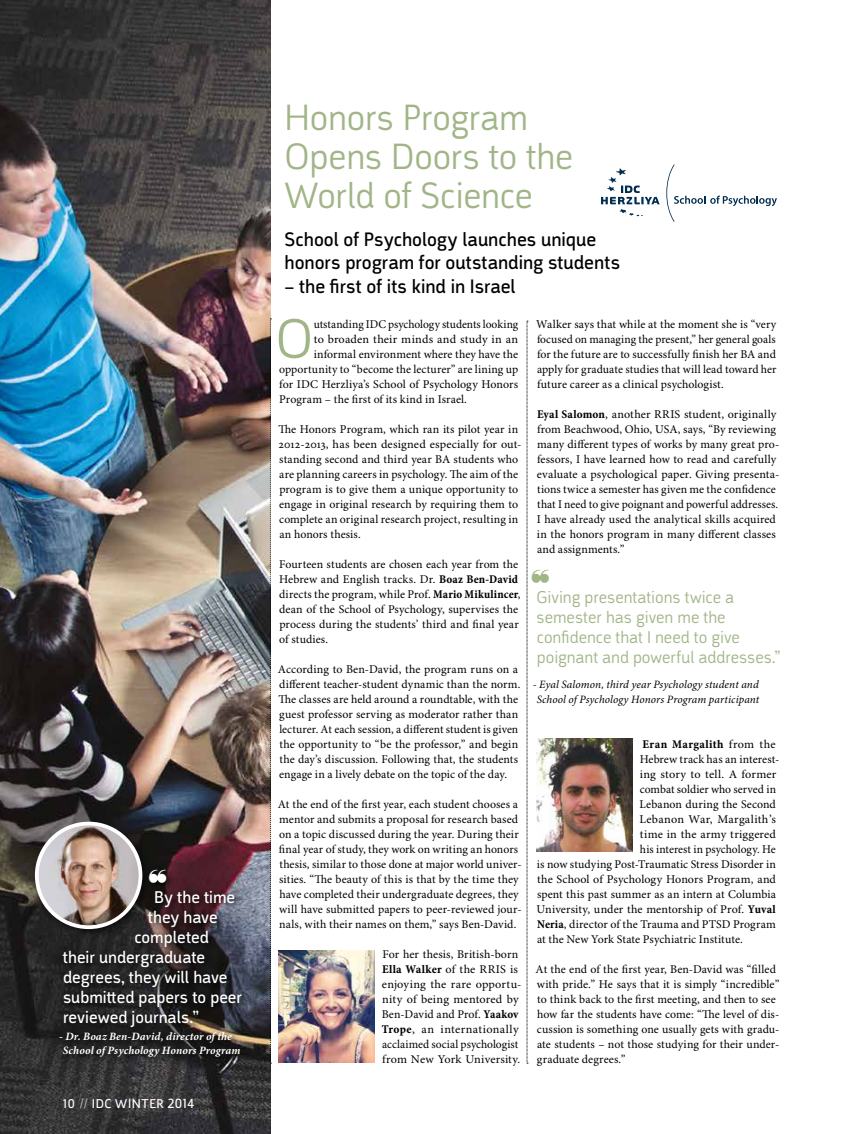
<style>
.page{position:relative;width:851px;height:1134px;background:#fff}
.page>*{position:absolute;margin:0;border:0;box-sizing:border-box;transform-origin:0 0}
.t1{font:300 56.25px "Argumentum";color:#a1b587}
.t2{font:300 37.5px/38.8px "Argumentum";letter-spacing:-.005em;color:#a1b587}
.t3{font:20px/23.8px "Argumentum";color:#000}
.t4{font:17.5px "Argumentum";color:#fff}
.t5{font:300 17.5px/20px "Argumentum";color:#a1b587}
.t6{font:13.12px "Argumentum";letter-spacing:.05em;color:#fff}
.t7{font:11.88px/15px "Minion Pro";letter-spacing:.005em;color:#000}
.t8{font:11.88px "Minion Pro";letter-spacing:.025em;color:#000}
.t9{font:11.88px "Minion Pro Bold Cn Capt";letter-spacing:.03em;color:#000}
.t10{font:italic 11.25px/15px "Minion Pro";letter-spacing:.01em;color:#000;text-align:center}
.t11{font:italic 700 11.25px/13.8px "Minion Pro";letter-spacing:.01em;color:#fff}
.s1{font-size:13.75px;color:#acadad}
.s2{font-size:13.75px}
.s3{font-family:"Minion Pro Bold Cn Capt"}
.s4{font-family:"Minion Pro"}
</style>
<div class="page">
<img style="left:0;top:0;width:270px;height:1134px">
<img style="left:279px;top:950px;width:95px;height:113px">
<img style="left:536px;top:738px;width:96px;height:113px">
<svg style="left:56px;top:866px;width:194px;height:199px;background:#2d272a"></svg>
<div style="left:31px;top:817px;width:121px;height:121px;background:#000;opacity:.53"></div>
<img style="left:37px;top:823px;width:103px;height:104px;border-radius:52px">
<div style="left:35px;top:822px;width:107px;height:107px;border:4px solid #fff;border-radius:50%"></div>
<svg style="left:270px;top:318px;width:1px;height:746px"></svg>
<svg style="left:526px;top:321px;width:2px;height:743px"></svg>
<svg style="left:601px;top:164px;width:175px;height:58px"></svg>
<h3 class="t4" style="left:148px;top:886px;width:88px">❝By the time</h3>
<h3 class="t4" style="left:148px;top:906px;width:71px">they have</h3>
<h3 class="t4" style="left:134px;top:926px;width:76px">completed</h3>
<h3 class="t4" style="left:63px;top:946px;width:144px">their undergraduate</h3>
<h3 class="t4" style="left:63px;top:966px;width:166px">degrees, they will have</h3>
<h3 class="t4" style="left:63px;top:986px;width:181px">submitted papers to peer</h3>
<h3 class="t4" style="left:63px;top:1006px;width:137px">reviewed journals.”</h3>
<p class="t11" style="left:63px;top:1030px;width:179px;text-indent:-4px">- Dr. Boaz Ben-David, director of the<br>School of Psychology Honors Program</p>
<p class="t6" style="left:63px;top:1095px;width:132px">10 <span class="s1">//</span> IDC WINTER <span class="s2">2014</span></p>
<h2 class="t2" style="left:284px;top:99px;width:290px">Honors Program<br>Opens Doors to the<br>World of Science</h2>
<h3 class="t3" style="left:284px;top:227px;width:337px">School of Psychology launches unique honors program for outstanding students</h3>
<h3 class="t3" style="left:284px;top:275px;width:232px">– the first of its kind in Israel</h3>
<h1 class="t1" style="left:275px;top:305px;width:39px">O</h1>
<p class="t7" style="left:313px;top:317px;width:206px">utstanding IDC psychology students looking</p>
<p class="t7" style="left:314px;top:332px;width:206px">to broaden their minds and study in an</p>
<p class="t7" style="left:313px;top:347px;width:206px">informal environment where they have the</p>
<p class="t7" style="left:279px;top:362px;width:240px">opportunity to “become the lecturer” are lining up</p>
<p class="t7" style="left:279px;top:377px;width:240px">for IDC Herzliya’s School of Psychology Honors</p>
<p class="t7" style="left:279px;top:392px;width:189px">Program – the first of its kind in Israel.</p>
<p class="t7" style="left:278px;top:422px;width:245px">The Honors Program, which ran its pilot year in 2012-2013, has been designed especially for out&shy;standing second and third year BA students who are planning careers in psychology. The aim of the program is to give them a unique opportunity to engage in original research by requiring them to complete an original research project, resulting in an honors thesis.</p>
<p class="t7" style="left:279px;top:557px;width:243px">Fourteen students are chosen each year from the Hebrew and English tracks. Dr. <span class="s3">Boaz Ben-David </span>directs the program, while Prof. <span class="s3">Mario Mikulincer</span>, dean of the School of Psychology, supervises the process during the students’ third and final year of studies.</p>
<p class="t7" style="left:278px;top:662px;width:244px">According to Ben-David, the program runs on a different teacher-student dynamic than the norm.<br>The classes are held around a roundtable, with the guest professor serving as moderator rather than lecturer. At each session, a different student is given the opportunity to “be the professor,” and begin the day’s discussion. Following that, the students engage in a lively debate on the topic of the day.</p>
<p class="t7" style="left:278px;top:797px;width:245px">At the end of the first year, each student chooses a mentor and submits a proposal for research based on a topic discussed during the year. During their final year of study, they work on writing an honors thesis, similar to those done at major world univer&shy;sities. “The beauty of this is that by the time they have completed their undergraduate degrees, they will have submitted papers to peer-reviewed jour&shy;nals, with their names on them,” says Ben-David.</p>
<p class="t7" style="left:382px;top:947px;width:141px">For her thesis, British-born<br><span class="s3">Ella Walker</span> of the RRIS is enjoying the rare opportu&shy;nity of being mentored by<br>Ben-David and Prof. <span class="s3">Yaakov<br>Trope</span>, an internationally acclaimed social psychologist from New York University.</p>
<p class="t7" style="left:536px;top:317px;width:242px;text-align:justify">Walker says that while at the moment she is “very focused on managing the present,” her general goals for the future are to successfully finish her BA and apply for graduate studies that will lead toward her future career as a clinical psychologist.</p>
<p class="t7" style="left:537px;top:407px;width:244px"><span class="s3">Eyal Salomon</span>, another RRIS student, originally from Beachwood, Ohio, USA, says, “By reviewing many different types of works by many great pro&shy;fessors, I have learned how to read and carefully evaluate a psychological paper. Giving presenta&shy;tions twice a semester has given me the confidence that I need to give poignant and powerful addresses.<br>I have already used the analytical skills acquired in the honors program in many different classes and assignments.”</p>
<h3 class="t5" style="left:536px;top:587px;width:245px;text-indent:-6px">❝Giving presentations twice a semester has given me the confidence that I need to give poignant and powerful addresses.”</h3>
<p class="t10" style="left:533px;top:677px;width:228px">- Eyal Salomon, third year Psychology student and<br>School of Psychology Honors Program participant</p>
<p class="t9" style="left:642px;top:737px;width:135px">Eran Margalith <span class="s4">from the</span></p>
<p class="t7" style="left:639px;top:752px;width:141px">Hebrew track has an interest-</p>
<p class="t7" style="left:639px;top:767px;width:138px">ing story to tell. A former</p>
<p class="t7" style="left:639px;top:782px;width:138px">combat soldier who served in</p>
<p class="t7" style="left:639px;top:797px;width:138px">Lebanon during the Second</p>
<p class="t7" style="left:639px;top:812px;width:138px">Lebanon War, Margalith’s</p>
<p class="t8" style="left:640px;top:827px;width:137px">time in the army triggered</p>
<p class="t7" style="left:640px;top:842px;width:137px">his interest in psychology. He</p>
<p class="t7" style="left:537px;top:857px;width:240px">is now studying Post-Traumatic Stress Disorder in</p>
<p class="t7" style="left:537px;top:872px;width:240px">the School of Psychology Honors Program, and</p>
<p class="t7" style="left:537px;top:887px;width:240px">spent this past summer as an intern at Columbia</p>
<p class="t7" style="left:536px;top:902px;width:241px">University, under the mentorship of Prof. <span class="s3">Yuval</span></p>
<p class="t7" style="left:537px;top:917px;width:240px"><span class="s3">Neria</span>, director of the Trauma and PTSD Program</p>
<p class="t7" style="left:537px;top:932px;width:207px">at the New York State Psychiatric Institute.</p>
<p class="t7" style="left:535px;top:962px;width:245px">At the end of the first year, Ben-David was “filled with pride.” He says that it is simply “incredible” to think back to the first meeting, and then to see how far the students have come: “The level of dis&shy;cussion is something one usually gets with gradu&shy;ate students – not those studying for their under&shy;graduate degrees.”</p>
</div>
